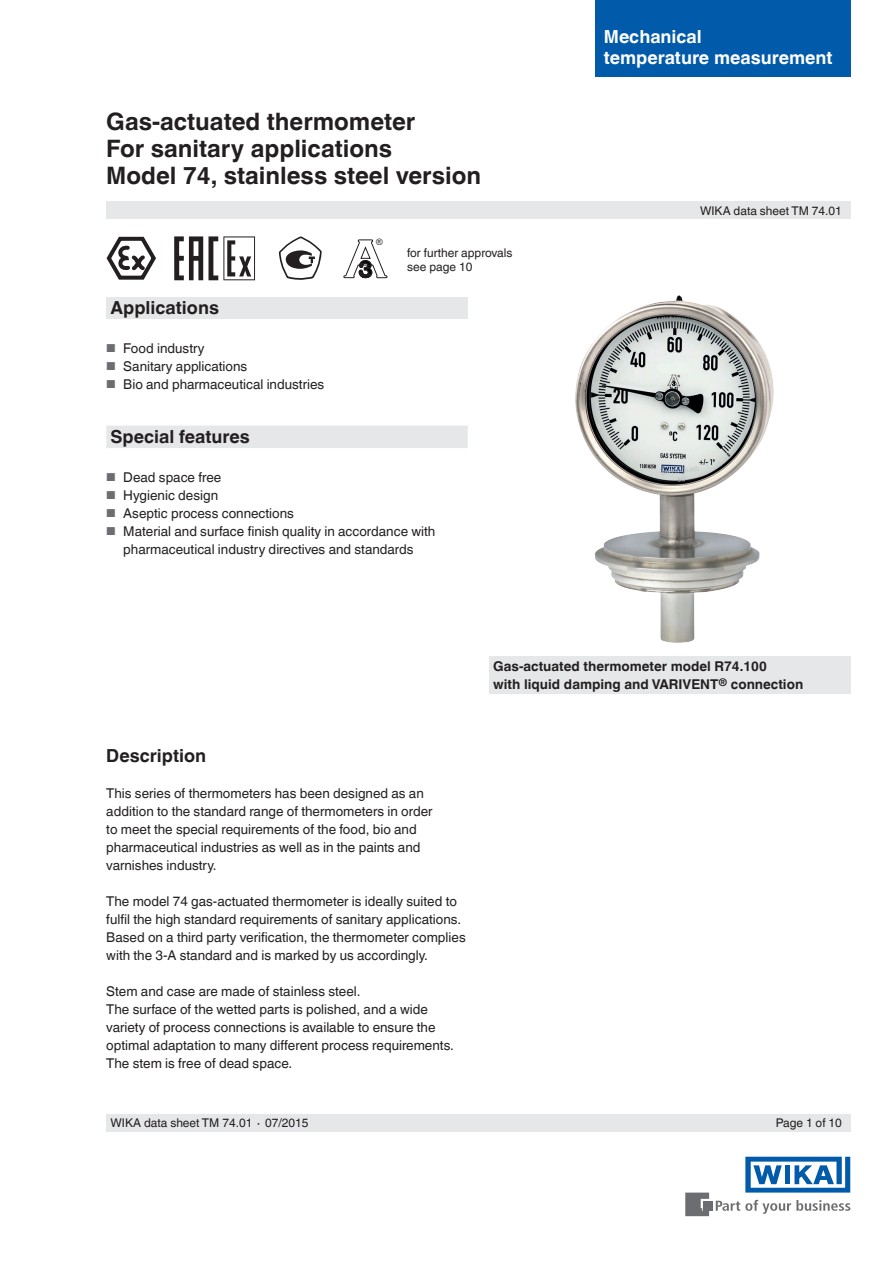
<style>
.page{position:relative;width:893px;height:1263px;background:#fff}
.page>*{position:absolute;margin:0;border:0;box-sizing:border-box;transform-origin:0 0}
.t1{font:700 24px/27px "Helvetica World";color:#231f20}
.t2{font:700 18px "Helvetica World";color:#231f20}
.t3{font:700 18px/21px "Helvetica World";color:#fff}
.t4{font:13.5px/18px "Helvetica World";color:#231f20}
.t5{font:700 13.5px/18px "Helvetica World";color:#231f20}
.t6{font:12px/13.5px "Helvetica World";color:#231f20}
.t7{font:8.85px "Arial";color:#231f20}
.s1{font-size:11.55px;color:#6c6d70}
</style>
<div class="page">
<div style="left:106px;top:298px;width:362px;height:21px;background:#e6e7e9"></div>
<svg style="left:716px;top:1200px;width:134px;height:14px"></svg>
<div style="left:703px;top:1201px;width:9px;height:9px;background:#6c6d70"></div>
<svg style="left:685px;top:1192px;width:24px;height:24px"></svg>
<svg style="left:745px;top:1157px;width:105px;height:35px"></svg>
<div style="left:106px;top:202px;width:744px;height:17px;background:#e6e7e9"></div>
<div style="left:106px;top:1114px;width:744px;height:17px;background:#e6e7e9"></div>
<div style="left:595px;top:0;width:255px;height:77px;background:#015aaa"></div>
<img style="left:575px;top:295px;width:199px;height:348px">
<div style="left:489px;top:656px;width:361px;height:37px;background:#e6e7e9"></div>
<div style="left:106px;top:426px;width:362px;height:22px;background:#e6e7e9"></div>
<svg style="left:343px;top:239px;width:44px;height:39px"></svg>
<svg style="left:106px;top:236px;width:50px;height:44px"></svg>
<svg style="left:279px;top:236px;width:43px;height:44px"></svg>
<svg style="left:174px;top:236px;width:81px;height:44px"></svg>
<h1 class="t1" style="left:106px;top:108px;width:376px">Gas-actuated thermometer<br>For sanitary applications<br>Model 74, stainless steel version</h1>
<p class="t7" style="left:376px;top:236px;width:8px">®</p>
<p class="t6" style="left:407px;top:246px;width:107px">for further approvals see page 10</p>
<h2 class="t2" style="left:111px;top:297px;width:110px">Applications</h2>
<p class="t4" style="left:106px;top:339px;width:100px"><span class="s1">■</span> Food industry</p>
<p class="t4" style="left:106px;top:357px;width:143px"><span class="s1">■</span> Sanitary applications</p>
<p class="t4" style="left:106px;top:375px;width:219px"><span class="s1">■</span> Bio and pharmaceutical industries</p>
<h2 class="t2" style="left:111px;top:426px;width:141px">Special features</h2>
<p class="t4" style="left:106px;top:468px;width:117px"><span class="s1">■</span> Dead space free</p>
<p class="t4" style="left:106px;top:486px;width:113px"><span class="s1">■</span> Hygienic design</p>
<p class="t4" style="left:106px;top:504px;width:189px"><span class="s1">■</span> Aseptic process connections</p>
<p class="t4" style="left:106px;top:522px;width:331px;text-align:center"><span class="s1">■</span> Material and surface finish quality in accordance with pharmaceutical industry directives and standards</p>
<h2 class="t3" style="left:604px;top:26px;width:230px">Mechanical<br>temperature measurement</h2>
<p class="t6" style="left:700px;top:204px;width:143px">WIKA data sheet TM 74.01</p>
<h2 class="t2" style="left:106px;top:745px;width:101px">Description</h2>
<p class="t4" style="left:106px;top:784px;width:328px">This series of thermometers has been designed as an addition to the standard range of thermometers in order to meet the special requirements of the food, bio and pharmaceutical industries as well as in the paints and varnishes industry.</p>
<p class="t4" style="left:106px;top:892px;width:361px">The model 74 gas-actuated thermometer is ideally suited to fulfil the high standard requirements of sanitary applications.<br>Based on a third party verification, the thermometer complies with the 3-A standard and is marked by us accordingly.</p>
<p class="t4" style="left:106px;top:982px;width:349px">Stem and case are made of stainless steel.<br>The surface of the wetted parts is polished, and a wide variety of process connections is available to ensure the optimal adaptation to many different process requirements.<br>The stem is free of dead space.</p>
<p class="t5" style="left:493px;top:657px;width:311px">Gas-actuated thermometer model R74.100<br>with liquid damping and VARIVENT<sup>®</sup> connection</p>
<p class="t6" style="left:111px;top:1116px;width:200px">WIKA data sheet TM 74.01 ∙ 07/2015</p>
<p class="t6" style="left:776px;top:1116px;width:68px">Page 1 of 10</p>
</div>
